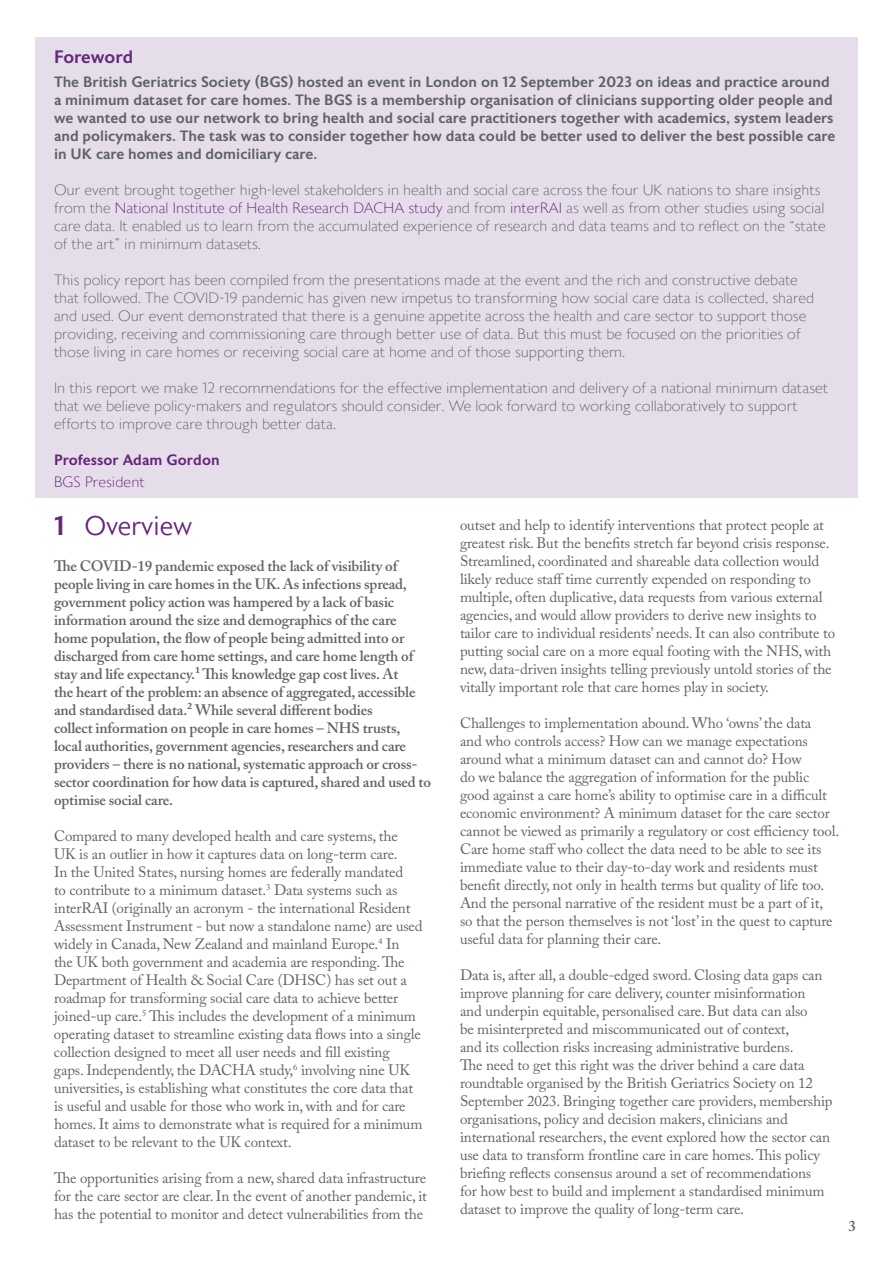
<style>
.page{position:relative;width:893px;height:1263px;background:#fff}
.page>*{position:absolute;margin:0;border:0;box-sizing:border-box;transform-origin:0 0}
.t1{font:300 27px "Astoria Sans";letter-spacing:-.01em;color:#64267b}
.t2{font:500 18px "Astoria Sans";color:#642a7d}
.t3{font:15px/18px "Adobe Caslon Pro";letter-spacing:-.01em;color:#5f6369}
.t4{font:200 15px/18px "Astoria Sans";color:#5f6369}
.t5{font:600 15px/18px "Adobe Caslon Pro";letter-spacing:-.01em;color:#5f6369}
.t6{font:500 15px/18px "Astoria Sans";color:#5f6369}
.t7{font:500 15px "Astoria Sans";letter-spacing:.005em;color:#64267b}
.t8{font:200 15px "Astoria Sans";letter-spacing:.005em;color:#64267b}
.s1{color:#64267b}
.s2{font-weight:500}
</style>
<div class="page">
<div style="left:35px;top:37px;width:822px;height:460px;background:#e5deea"></div>
<p class="t2" style="left:54px;top:47px;width:81px">Foreword</p>
<p class="t6" style="left:54px;top:73px;width:783px">The British Geriatrics Society (BGS) hosted an event in London on 12 September 2023 on ideas and practice around a minimum dataset for care homes. The BGS is a membership organisation of clinicians supporting older people and we wanted to use our network to bring health and social care practitioners together with academics, system leaders and policymakers. The task was to consider together how data could be better used to deliver the best possible care in UK care homes and domiciliary care.</p>
<p class="t4" style="left:54px;top:182px;width:773px">Our event brought together high-level stakeholders in health and social care across the four UK nations to share insights from the <span class="s1">National Institute of Health Research DACHA study</span> and from <span class="s1">interRAI</span> as well as from other studies using social care data. It enabled us to learn from the accumulated experience of research and data teams and to reflect on the “state of the art” in minimum datasets.</p>
<p class="t4" style="left:54px;top:272px;width:762px">This policy report has been compiled from the presentations made at the event and the rich and constructive debate that followed. The COVID-19 pandemic has given new impetus to transforming how social care data is collected, shared and used. Our event demonstrated that there is a genuine appetite across the health and care sector to support those providing, receiving and commissioning care through better use of data. But this must be focused on the priorities of those living in care homes or receiving social care at home and of those supporting them.</p>
<p class="t4" style="left:54px;top:380px;width:775px">In this report we make 12 recommendations for the effective implementation and delivery of a national minimum dataset that we believe policy-makers and regulators should consider. We look forward to working collaboratively to support efforts to improve care through better data.</p>
<p class="t7" style="left:54px;top:452px;width:167px">Professor Adam Gordon</p>
<p class="t8" style="left:54px;top:473px;width:92px">BGS President</p>
<h1 class="t1" style="left:54px;top:511px;width:140px"><span class="s2">1</span> Overview</h1>
<p class="t5" style="left:54px;top:556px;width:379px">The COVID-19 pandemic exposed the lack of visibility of people living in care homes in the UK. As infections spread, government policy action was hampered by a lack of basic information around the size and demographics of the care home population, the flow of people being admitted into or discharged from care home settings, and care home length of stay and life expectancy.1 This knowledge gap cost lives. At<br>the heart of the problem: an absence of aggregated, accessible and standardised data.2 While several different bodies<br>collect information on people in care homes – NHS trusts, local authorities, government agencies, researchers and care providers – there is no national, systematic approach or cross&shy;sector coordination for how data is captured, shared and used to optimise social care.</p>
<p class="t3" style="left:54px;top:826px;width:370px">Compared to many developed health and care systems, the UK is an outlier in how it captures data on long-term care.<br>In the United States, nursing homes are federally mandated<br>to contribute to a minimum dataset.<sup>3</sup> Data systems such as interRAI (originally an acronym - the international Resident Assessment Instrument - but now a standalone name) are used widely in Canada, New Zealand and mainland Europe.<sup>4</sup> In<br>the UK both government and academia are responding. The Department of Health &amp; Social Care (DHSC) has set out a roadmap for transforming social care data to achieve better joined-up care.<sup>5</sup> This includes the development of a minimum operating dataset to streamline existing data flows into a single collection designed to meet all user needs and fill existing gaps. Independently, the DACHA study,<sup>6</sup> involving nine UK universities, is establishing what constitutes the core data that is useful and usable for those who work in, with and for care homes. It aims to demonstrate what is required for a minimum dataset to be relevant to the UK context.</p>
<p class="t3" style="left:54px;top:1168px;width:374px;text-align:justify">The opportunities arising from a new, shared data infrastructure for the care sector are clear. In the event of another pandemic, it has the potential to monitor and detect vulnerabilities from the</p>
<p class="t3" style="left:460px;top:516px;width:377px">outset and help to identify interventions that protect people at greatest risk. But the benefits stretch far beyond crisis response.<br>Streamlined, coordinated and shareable data collection would likely reduce staff time currently expended on responding to multiple, often duplicative, data requests from various external agencies, and would allow providers to derive new insights to tailor care to individual residents’ needs. It can also contribute to putting social care on a more equal footing with the NHS, with new, data-driven insights telling previously untold stories of the vitally important role that care homes play in society.</p>
<p class="t3" style="left:460px;top:714px;width:381px">Challenges to implementation abound. Who ‘owns’ the data<br>and who controls access? How can we manage expectations around what a minimum dataset can and cannot do? How<br>do we balance the aggregation of information for the public good against a care home’s ability to optimise care in a difficult economic environment? A minimum dataset for the care sector cannot be viewed as primarily a regulatory or cost efficiency tool.<br>Care home staff who collect the data need to be able to see its immediate value to their day-to-day work and residents must benefit directly, not only in health terms but quality of life too.<br>And the personal narrative of the resident must be a part of it, so that the person themselves is not ‘lost’ in the quest to capture useful data for planning their care.</p>
<p class="t3" style="left:460px;top:966px;width:374px">Data is, after all, a double-edged sword. Closing data gaps can improve planning for care delivery, counter misinformation<br>and underpin equitable, personalised care. But data can also<br>be misinterpreted and miscommunicated out of context,<br>and its collection risks increasing administrative burdens.<br>The need to get this right was the driver behind a care data roundtable organised by the British Geriatrics Society on 12<br>September 2023. Bringing together care providers, membership organisations, policy and decision makers, clinicians and international researchers, the event explored how the sector can use data to transform frontline care in care homes. This policy briefing reflects consensus around a set of recommendations<br>for how best to build and implement a standardised minimum dataset to improve the quality of long-term care.</p>
<p class="t5" style="left:848px;top:1216px;width:9px">3</p>
</div>
